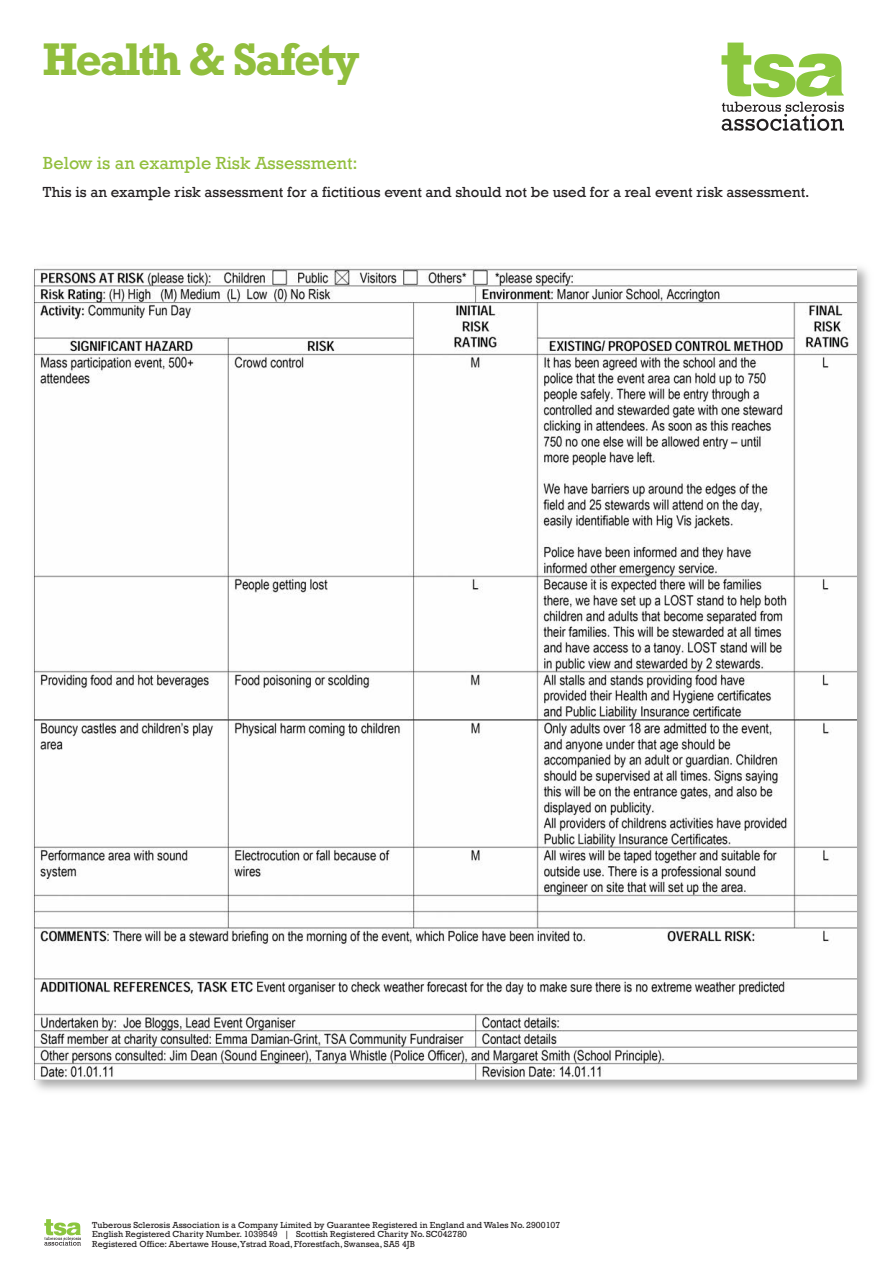
<style>
.page{position:relative;width:893px;height:1263px;background:#fff}
.page>*{position:absolute;margin:0;border:0;box-sizing:border-box;transform-origin:0 0}
.t1{font:700 46.5px "Rockwell";letter-spacing:-.05em;color:#91be3d}
.t2{font:18px "Rockwell";color:#91be3d}
.t3{font:15px "Rockwell";color:#231f20}
.t4{font:9px/9.8px "Rockwell";color:#231f20}
</style>
<div class="page">
<svg style="left:44px;top:1219px;width:37px;height:26px"></svg>
<svg style="left:721px;top:43px;width:123px;height:88px"></svg>
<img style="left:34px;top:267px;width:823px;height:813px">
<h1 class="t1" style="left:43px;top:31px;width:319px">Health &amp; Safety</h1>
<h2 class="t2" style="left:43px;top:153px;width:316px">Below is an example Risk Assessment:</h2>
<h3 class="t3" style="left:43px;top:184px;width:768px">This is an example risk assessment for a fictitious event and should not be used for a real event risk assessment.</h3>
<p class="t4" style="left:92px;top:1220px;width:470px">Tuberous Sclerosis Association is a Company Limited by Guarantee Registered in England and Wales No. 2900107<br>English Registered Charity Number. 1039549 | Scottish Registered Charity No. SC042780<br>Registered Office: Abertawe House, Ystrad Road, Fforestfach, Swansea, SA5 4JB</p>
</div>
